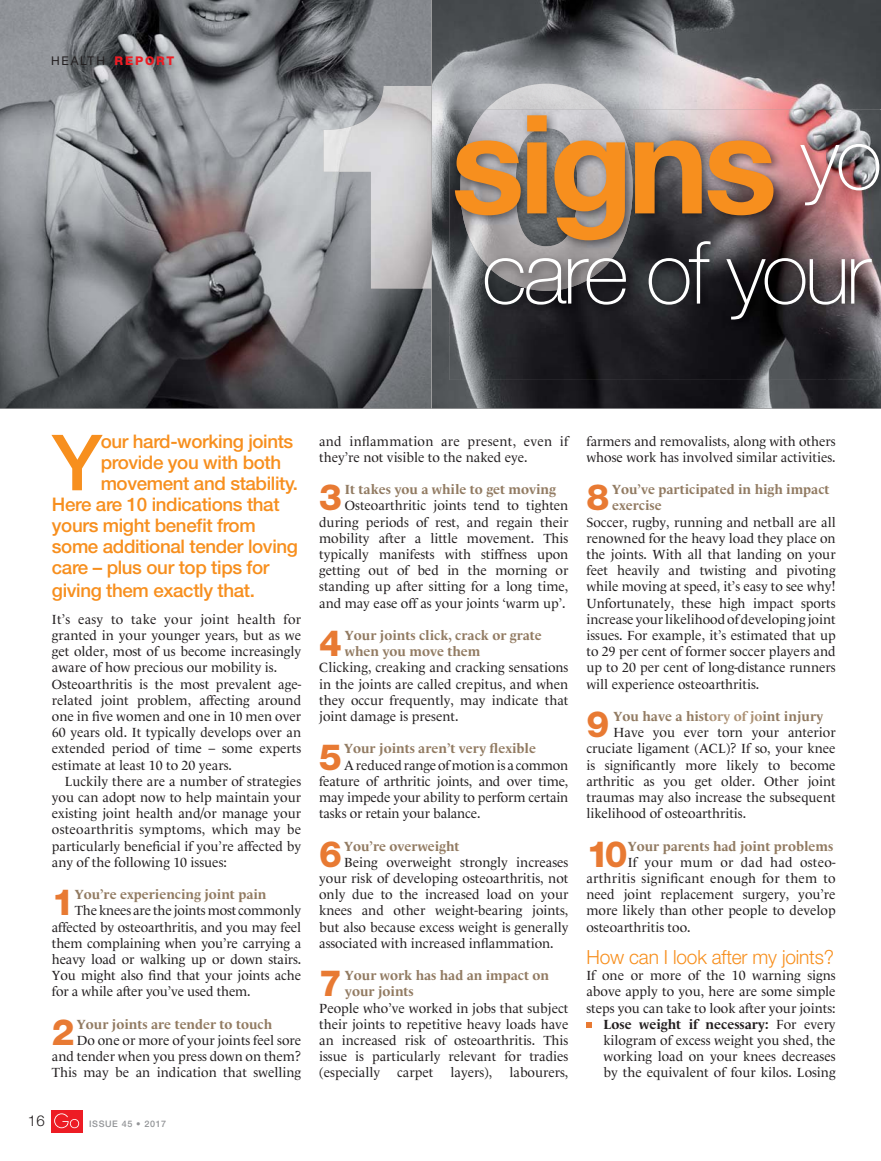
<style>
.page{position:relative;width:881px;height:1161px;background:#fff}
.page>*{position:absolute;margin:0;border:0;box-sizing:border-box;transform-origin:0 0}
.t1{font:700 137.25px "Helvetica Neue";letter-spacing:-.04em;color:#f78f1e}
.t2{font:100 86.4px "Helvetica Neue";letter-spacing:-.04em;color:#fff}
.t3{font:500 77.55px "Helvetica Neue";color:#f78f1e}
.t4{font:800 36.15px "Helvetica Neue";color:#e87a33}
.t5{font:300 19.5px "Helvetica Neue";letter-spacing:-.01em;color:#f78f1e}
.t6{font:500 18.75px "Helvetica Neue";letter-spacing:-.02em;color:#f78f1e}
.t7{font:300 15px "Helvetica Neue";color:#231f20}
.t8{font:13.5px/16.2px "Le Monde Livre";color:#231f20;text-align:justify}
.t9{font:700 13.5px/16.2px "Le Monde Livre";color:#927b62}
.t10{font:13.5px/16.2px "Le Monde Livre";letter-spacing:.02em;color:#231f20}
.t11{font:12px "Helvetica Neue";letter-spacing:.15em;color:#231f20}
.t12{font:500 9px "Helvetica Neue";letter-spacing:.07em;color:#939598}
.s1{font-weight:800;color:#ed1c24}
.s2{color:#ac9174}
.s3{font-weight:700}
</style>
<div class="page">
<div style="left:51px;top:1110px;width:32px;height:22px;background:#ed1c24"></div>
<svg style="left:54px;top:1113px;width:25px;height:15px"></svg>
<img style="left:880px;top:0;width:1px;height:408px">
<img style="left:0;top:0;width:432px;height:408px">
<svg style="left:432px;top:0;width:448px;height:408px;background:#636467"></svg>
<svg style="left:586px;top:1022px;width:5px;height:5px"></svg>
<img style="left:323px;top:86px;width:108px;height:202px">
<img style="left:486px;top:84px;width:120px;height:25px">
<img style="left:880px;top:109px;width:1px;height:271px">
<img style="left:449px;top:109px;width:431px;height:271px">
<img style="left:460px;top:109px;width:172px;height:182px">
<p class="t11" style="left:51px;top:57px;width:125px">HEALTH <span class="s1">REPORT</span></p>
<h1 class="t1" style="left:450px;top:115px;width:432px">signs <sup>yo</sup></h1>
<h2 class="t2" style="left:482px;top:242px;width:390px">care of your</h2>
<h3 class="t3" style="left:52px;top:435px;width:52px">Y</h3>
<h3 class="t6" style="left:101px;top:435px;width:194px">our hard-working joints</h3>
<h3 class="t6" style="left:101px;top:456px;width:182px">provide you with both</h3>
<h3 class="t6" style="left:101px;top:477px;width:199px">movement and stability.</h3>
<h3 class="t6" style="left:52px;top:498px;width:229px">Here are 10 indications that</h3>
<h3 class="t6" style="left:52px;top:519px;width:205px">yours might benefit from</h3>
<h3 class="t6" style="left:52px;top:540px;width:247px">some additional tender loving</h3>
<h3 class="t6" style="left:52px;top:561px;width:219px">care – plus our top tips for</h3>
<h3 class="t6" style="left:52px;top:583px;width:204px">giving them exactly that.</h3>
<p class="t8" style="left:52px;top:612px;width:251px;text-align:left">It’s easy to take your joint health for granted in your younger years, but as we get older, most of us become increasingly aware of how precious our mobility is.<br>Osteoarthritis is the most prevalent age&shy;related joint problem, affecting around one in five women and one in 10 men over 60 years old. It typically develops over an extended period of time – some experts estimate at least 10 to 20 years.</p>
<p class="t8" style="left:52px;top:774px;width:251px;text-indent:13px">Luckily there are a number of strategies you can adopt now to help maintain your existing joint health and/or manage your osteoarthritis symptoms, which may be particularly beneficial if you’re affected by any of the following 10 issues:</p>
<h3 class="t4" style="left:52px;top:889px;width:24px">1</h3>
<p class="t9" style="left:75px;top:887px;width:193px">You’re experiencing joint pain</p>
<p class="t8" style="left:52px;top:903px;width:251px;text-indent:23px">The knees are the joints most commonly affected by osteoarthritis, and you may feel them complaining when you’re carrying a heavy load or walking up or down stairs.<br>You might also find that your joints ache for a while after you’ve used them.</p>
<h3 class="t4" style="left:52px;top:1019px;width:24px">2</h3>
<p class="t9" style="left:77px;top:1017px;width:197px">Your joints are tender to touch</p>
<p class="t8" style="left:52px;top:1033px;width:251px;text-indent:25px">Do one or more of your joints feel sore and tender when you press down on them?<br>This may be an indication that swelling</p>
<p class="t7" style="left:28px;top:1116px;width:18px">16</p>
<p class="t12" style="left:89px;top:1120px;width:79px">ISSUE 45 • 2017</p>
<p class="t10" style="left:319px;top:433px;width:251px">and inflammation are present, even if they’re not visible to the naked eye.</p>
<h3 class="t4" style="left:319px;top:484px;width:24px">3</h3>
<p class="t9" style="left:345px;top:482px;width:212px">It takes you a while to get moving</p>
<p class="t8" style="left:319px;top:498px;width:251px;text-indent:26px">Osteoarthritic joints tend to tighten during periods of rest, and regain their mobility after a little movement. This typically manifests with stiffness upon getting out of bed in the morning or standing up after sitting for a long time, and may ease off as your joints ‘warm up’.</p>
<h3 class="t4" style="left:319px;top:630px;width:24px">4</h3>
<p class="t9" style="left:345px;top:628px;width:198px">Your joints click, crack or grate when you move them</p>
<p class="t8" style="left:319px;top:660px;width:251px">Clicking, creaking and cracking sensations in the joints are called crepitus, and when they occur frequently, may indicate that joint damage is present.</p>
<h3 class="t4" style="left:319px;top:744px;width:24px">5</h3>
<p class="t9" style="left:344px;top:741px;width:193px">Your joints aren’t very flexible</p>
<p class="t8" style="left:319px;top:757px;width:251px;text-indent:25px">A reduced range of motion is a common feature of arthritic joints, and over time, may impede your ability to perform certain tasks or retain your balance.</p>
<h3 class="t4" style="left:319px;top:841px;width:24px">6</h3>
<p class="t9" style="left:344px;top:838px;width:117px">You’re overweight</p>
<p class="t8" style="left:319px;top:855px;width:251px;text-indent:25px">Being overweight strongly increases your risk of developing osteoarthritis, not only due to the increased load on your knees and other weight-bearing joints, but also because excess weight is generally associated with increased inflammation.</p>
<h3 class="t4" style="left:319px;top:970px;width:24px">7</h3>
<p class="t9" style="left:345px;top:968px;width:206px">Your work has had an impact on your joints</p>
<p class="t8" style="left:319px;top:1000px;width:251px">People who’ve worked in jobs that subject their joints to repetitive heavy loads have an increased risk of osteoarthritis. This issue is particularly relevant for tradies (especially</p>
<p class="t8" style="left:397px;top:1065px;width:38px">carpet</p>
<p class="t8" style="left:450px;top:1065px;width:43px">layers),</p>
<p class="t8" style="left:509px;top:1065px;width:60px">labourers,</p>
<p class="t8" style="left:586px;top:433px;width:251px">farmers and removalists, along with others whose work has involved similar activities.</p>
<h3 class="t4" style="left:586px;top:484px;width:24px">8</h3>
<p class="t9" style="left:612px;top:482px;width:219px">You’ve participated in high impact exercise</p>
<p class="t8" style="left:586px;top:514px;width:251px">Soccer, rugby, running and netball are all renowned for the heavy load they place on the joints. With all that landing on your feet heavily and twisting and pivoting while moving at speed, it’s easy to see why!<br>Unfortunately, these high impact sports increase your likelihood of developing joint issues. For example, it’s estimated that up to 29 per cent of former soccer players and up to 20 per cent of long-distance runners will experience osteoarthritis.</p>
<h3 class="t4" style="left:586px;top:711px;width:24px">9</h3>
<p class="t9" style="left:613px;top:709px;width:211px">You have a hist<span class="s2">ory of jo</span>int injury</p>
<p class="t8" style="left:613px;top:725px;width:223px">Have you ever torn your anterior</p>
<p class="t8" style="left:586px;top:741px;width:251px">cruciate ligament (ACL)? If so, your knee</p>
<p class="t8" style="left:586px;top:757px;width:251px">is significantly more likely to become</p>
<p class="t8" style="left:586px;top:774px;width:251px">arthritic as you get older. Other joint</p>
<p class="t8" style="left:586px;top:790px;width:251px">traumas may also increase the subsequent</p>
<p class="t8" style="left:586px;top:806px;width:161px">likelihood of osteoarthritis.</p>
<h3 class="t4" style="left:586px;top:841px;width:43px">10</h3>
<p class="t9" style="left:627px;top:838px;width:207px">Your parents had joint problems</p>
<p class="t8" style="left:586px;top:855px;width:251px;text-indent:41px">If your mum or dad had osteo&shy;arthritis significant enough for them to need joint replacement surgery, you’re more likely than other people to develop osteoarthritis too.</p>
<h3 class="t5" style="left:586px;top:950px;width:249px">How can I look after my joints?</h3>
<p class="t8" style="left:586px;top:968px;width:251px;text-align:right">If one or more of the 10 warning signs above apply to you, here are some simple steps you can take to look after your joints:<br><span class="s3">Lose weight if necessary:</span> For every kilogram of excess weight you shed, the working load on your knees decreases by the equivalent of four kilos. Losing</p>
</div>
